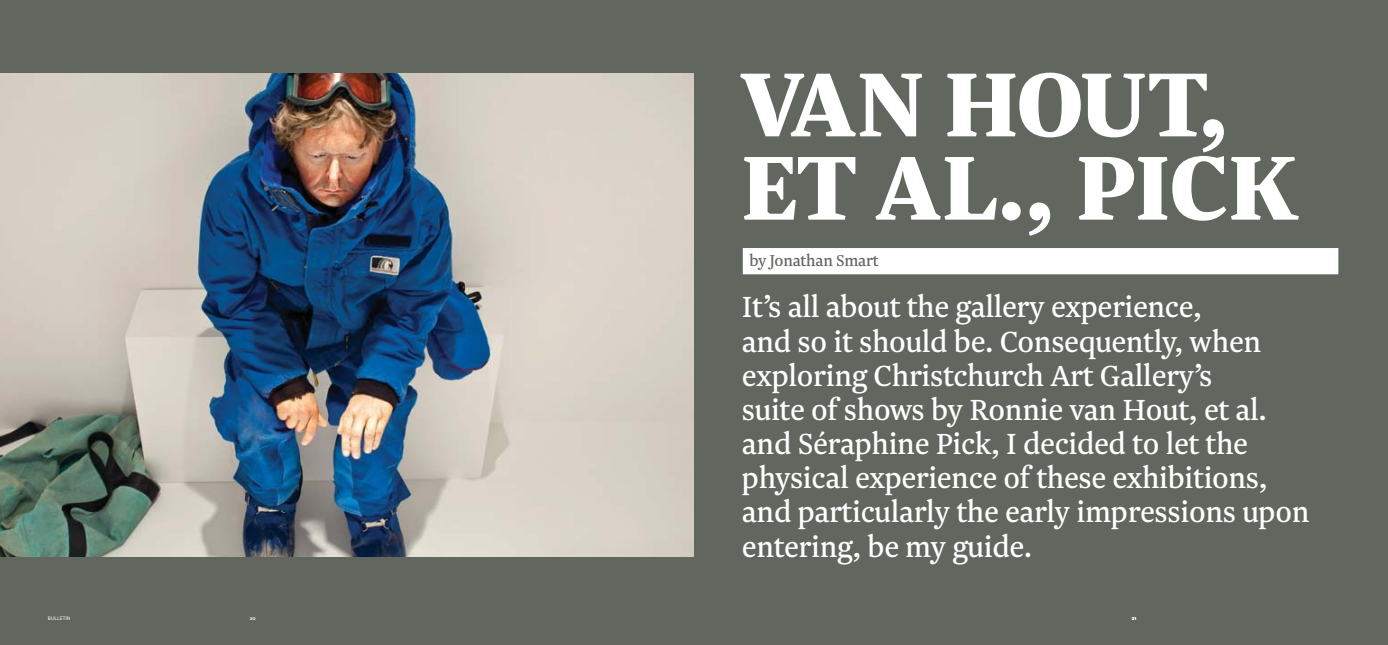
<style>
.page{position:relative;width:1388px;height:645px;background:#fff}
.page>*{position:absolute;margin:0;border:0;box-sizing:border-box;transform-origin:0 0}
.t1{font:900 106.49px/83.2px "Newzald";letter-spacing:-.015em;color:#fff}
.t2{font:34.12px/34.1px "Newzald";letter-spacing:-.01em;color:#fff}
.t3{font:18.38px "Newzald";letter-spacing:-.01em;color:#61665e}
.t4{font:5.95px "National";color:#fff}
.t5{font:600 5.69px "National";color:#fff}
</style>
<div class="page">
<div style="left:0;top:0;width:1387px;height:644px;background:#61665e"></div>
<img style="left:0;top:73px;width:693px;height:483px">
<div style="left:742px;top:248px;width:596px;height:26px;background:#fff"></div>
<h1 class="t1" style="left:740px;top:70px;width:559px">VAN HOUT,<br>ET AL., PICK</h1>
<p class="t3" style="left:749px;top:253px;width:131px">by Jonathan Smart</p>
<p class="t2" style="left:742px;top:292px;width:569px">It’s all about the gallery experience,<br>and so it should be. Consequently, when exploring Christchurch Art Gallery’s<br>suite of shows by Ronnie van Hout, et al. and Séraphine Pick, I decided to let the physical experience of these exhibitions, and particularly the early impressions upon entering, be my guide.</p>
<p class="t4" style="left:48px;top:615px;width:24px">BULLETIN</p>
<p class="t5" style="left:250px;top:615px;width:7px">20</p>
<p class="t5" style="left:1131px;top:615px;width:6px">21</p>
</div>
